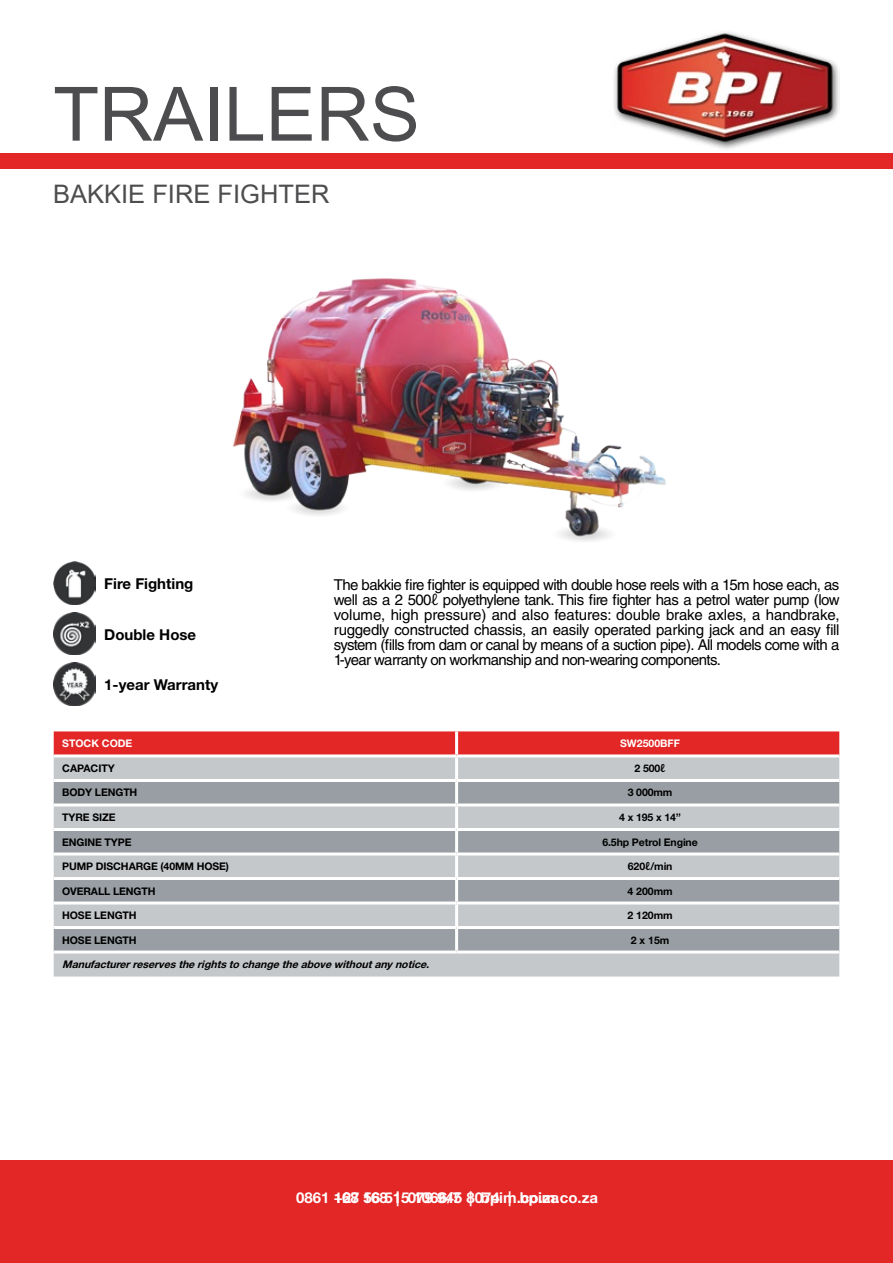
<style>
.page{position:relative;width:893px;height:1263px;background:#fff}
.page>*{position:absolute;margin:0;border:0;box-sizing:border-box;transform-origin:0 0}
.t1{font:75px "Arial";color:#4d4d4f}
.t2{font:25.5px "Arial";color:#4d4d4f}
.t3{font:15px/15px "Helvetica LT Std";letter-spacing:-.04em;color:#000;text-align:justify}
.t4{font:700 15px "Helvetica Neue LT Std";color:#fff}
.t5{font:700 15px "Helvetica Neue LT Std";color:#000}
.t6{font:700 10.5px "Helvetica Neue LT Std";letter-spacing:-.01em;color:#000}
.t7{font:italic 700 10.5px "Helvetica Neue LT Std";color:#000}
.t8{font:700 10.5px "Helvetica Neue LT Std";color:#fff}
</style>
<div class="page">
<div style="left:0;top:153px;width:893px;height:15px;background:#e32726"></div>
<img style="left:613px;top:32px;width:227px;height:117px">
<div style="left:0;top:1160px;width:893px;height:103px;background:#e32726"></div>
<div style="left:54px;top:731px;width:785px;height:23px;background:#e32726"></div>
<div style="left:54px;top:757px;width:785px;height:219px;background:#c5c8cb"></div>
<svg style="left:54px;top:782px;width:785px;height:168px;background:#acb1b5"></svg>
<hr style="left:455px;top:731px;width:3px;height:23px;background:#fff">
<hr style="left:455px;top:757px;width:3px;height:22px;background:#fff">
<hr style="left:455px;top:782px;width:3px;height:21px;background:#fff">
<hr style="left:455px;top:806px;width:3px;height:22px;background:#fff">
<hr style="left:455px;top:831px;width:3px;height:21px;background:#fff">
<hr style="left:455px;top:855px;width:3px;height:22px;background:#fff">
<hr style="left:455px;top:880px;width:3px;height:21px;background:#fff">
<hr style="left:455px;top:904px;width:3px;height:22px;background:#fff">
<hr style="left:455px;top:929px;width:3px;height:21px;background:#fff">
<hr style="left:54px;top:779px;width:403px;height:3px;background:#fff">
<hr style="left:457px;top:779px;width:382px;height:3px;background:#fff">
<hr style="left:54px;top:803px;width:403px;height:3px;background:#fff">
<hr style="left:457px;top:803px;width:382px;height:3px;background:#fff">
<hr style="left:54px;top:828px;width:403px;height:3px;background:#fff">
<hr style="left:457px;top:828px;width:382px;height:3px;background:#fff">
<hr style="left:54px;top:852px;width:403px;height:3px;background:#fff">
<hr style="left:457px;top:852px;width:382px;height:3px;background:#fff">
<hr style="left:54px;top:877px;width:403px;height:3px;background:#fff">
<hr style="left:457px;top:877px;width:382px;height:3px;background:#fff">
<hr style="left:54px;top:901px;width:403px;height:3px;background:#fff">
<hr style="left:457px;top:901px;width:382px;height:3px;background:#fff">
<hr style="left:54px;top:926px;width:403px;height:3px;background:#fff">
<hr style="left:457px;top:926px;width:382px;height:3px;background:#fff">
<hr style="left:54px;top:950px;width:403px;height:3px;background:#fff">
<hr style="left:457px;top:950px;width:382px;height:3px;background:#fff">
<img style="left:233px;top:278px;width:433px;height:263px">
<img style="left:53px;top:562px;width:43px;height:43px">
<img style="left:53px;top:612px;width:43px;height:43px">
<img style="left:53px;top:662px;width:43px;height:43px">
<h1 class="t1" style="left:53px;top:63px;width:368px">TRAILERS</h1>
<h2 class="t2" style="left:53px;top:177px;width:278px">BAKKIE FIRE FIGHTER</h2>
<p class="t5" style="left:104px;top:575px;width:91px">Fire Fighting</p>
<p class="t5" style="left:104px;top:625px;width:93px">Double Hose</p>
<p class="t5" style="left:104px;top:675px;width:115px">1-year Warranty</p>
<p class="t3" style="left:334px;top:577px;width:507px">The bakkie fire fighter is equipped with double hose reels with a 15m hose each, as well as a 2 500ℓ polyethylene tank. This fire fighter has a petrol water pump (low volume, high pressure) and also features: double brake axles, a handbrake, ruggedly constructed chassis, an easily operated parking jack and an easy fill system (fills from dam or canal by means of a suction pipe). All models come with a 1-year warranty on workmanship and non-wearing components.</p>
<p class="t8" style="left:62px;top:737px;width:72px">STOCK CODE</p>
<p class="t8" style="left:620px;top:737px;width:61px">SW2500BFF</p>
<p class="t6" style="left:62px;top:762px;width:54px">CAPACITY</p>
<p class="t6" style="left:634px;top:762px;width:33px">2 500ℓ</p>
<p class="t6" style="left:62px;top:786px;width:77px">BODY LENGTH</p>
<p class="t6" style="left:628px;top:786px;width:46px">3 000mm</p>
<p class="t6" style="left:62px;top:811px;width:55px">TYRE SIZE</p>
<p class="t6" style="left:619px;top:811px;width:63px">4 x 195 x 14’’</p>
<p class="t6" style="left:62px;top:835px;width:71px">ENGINE TYPE</p>
<p class="t6" style="left:602px;top:835px;width:97px">6.5hp Petrol Engine</p>
<p class="t6" style="left:62px;top:860px;width:168px">PUMP DISCHARGE (40MM HOSE)</p>
<p class="t6" style="left:628px;top:860px;width:46px">620ℓ/min</p>
<p class="t6" style="left:62px;top:884px;width:95px">OVERALL LENGTH</p>
<p class="t6" style="left:627px;top:884px;width:47px">4 200mm</p>
<p class="t6" style="left:62px;top:909px;width:76px">HOSE LENGTH</p>
<p class="t6" style="left:627px;top:909px;width:47px">2 120mm</p>
<p class="t6" style="left:62px;top:933px;width:76px">HOSE LENGTH</p>
<p class="t6" style="left:631px;top:933px;width:40px">2 x 15m</p>
<p class="t7" style="left:62px;top:958px;width:372px">Manufacturerreservestherightsto changetheabovewithoutany notice.</p>
<p class="t4" style="left:296px;top:1188px;width:303px">0861 168 168 | 079 945 8074 | bpim.co.za</p>
<p class="t4" style="left:334px;top:1188px;width:227px">+27 5 515 1066/7 | bpim.co.za</p>
</div>
